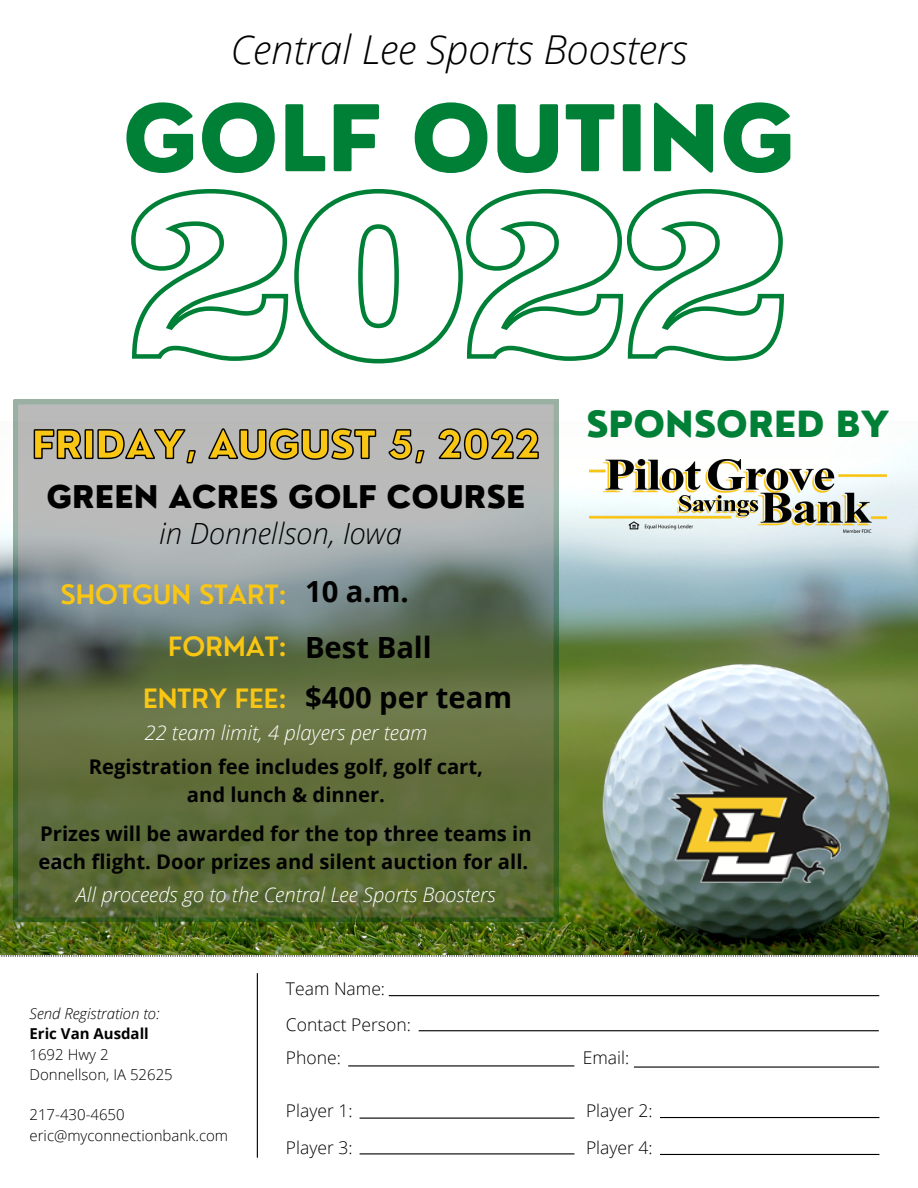
<style>
.page{position:relative;width:918px;height:1188px;background:#fff}
.page>*{position:absolute;margin:0;border:0;box-sizing:border-box;transform-origin:0 0}
.t1{font:800 89.4px "Nourd";color:#008037}
.t2{font:italic 300 39.9px "Open Sans";color:#000}
.t3{font:800 37.95px "Nourd";letter-spacing:-.01em;color:#fac614}
.t4{font:800 35.1px "Nourd";color:#008037}
.t5{font:800 30.45px "Nourd";color:#010101}
.t6{font:700 29.25px "Open Sans";color:#010101}
.t7{font:italic 300 29.25px "Open Sans";color:#010101}
.t8{font:600 25.95px "Nourd";color:#fac614}
.t9{font:700 20.25px "Open Sans";color:#010101}
.t10{font:italic 300 20.25px "Open Sans";color:#fff}
.t11{font:300 17.55px "Open Sans";color:#000}
.t12{font:300 15px "Open Sans";color:#000}
.t13{font:italic 300 15px "Open Sans";color:#000}
.t14{font:700 15px "Open Sans";color:#000}
</style>
<div class="page">
<img style="left:0;top:422px;width:918px;height:533px">
<hr style="left:348px;top:1065px;width:226px;height:1px;background:#000">
<hr style="left:634px;top:1066px;width:245px;height:2px;background:#000">
<hr style="left:257px;top:973px;width:1px;height:185px;background:#000">
<svg style="left:0;top:955px;width:918px;height:2px;background:#b6b6b6"></svg>
<hr style="left:389px;top:995px;width:490px;height:1px;background:#000">
<hr style="left:419px;top:1030px;width:460px;height:1px;background:#000">
<hr style="left:360px;top:1118px;width:214px;height:1px;background:#000">
<hr style="left:660px;top:1117px;width:219px;height:1px;background:#000">
<hr style="left:360px;top:1153px;width:214px;height:1px;background:#000">
<hr style="left:660px;top:1154px;width:219px;height:1px;background:#000">
<svg style="left:14px;top:400px;width:544px;height:522px;background:#768265"></svg>
<img style="left:589px;top:459px;width:297px;height:73px">
<img style="left:663px;top:702px;width:178px;height:181px">
<svg style="left:131px;top:189px;width:653px;height:175px"></svg>
<svg style="left:33px;top:427px;width:507px;height:50px;background:#a2a2a2"></svg>
<p class="t2" style="left:231px;top:22px;width:458px">Central Lee Sports Boosters</p>
<p class="t1" style="left:123px;top:82px;width:674px">GOLF OUTING</p>
<p class="t3" style="left:32px;top:420px;width:510px">FRIDAY, AUGUST 5, 2022</p>
<p class="t5" style="left:46px;top:478px;width:481px">GREEN ACRES GOLF COURSE</p>
<p class="t7" style="left:159px;top:513px;width:244px">in Donnellson, Iowa</p>
<p class="t8" style="left:61px;top:578px;width:228px">SHOTGUN START:</p>
<p class="t8" style="left:168px;top:630px;width:120px">FORMAT:</p>
<p class="t8" style="left:143px;top:682px;width:145px">ENTRY FEE:</p>
<p class="t6" style="left:305px;top:570px;width:105px">10 a.m.</p>
<p class="t6" style="left:305px;top:626px;width:128px">Best Ball</p>
<p class="t6" style="left:305px;top:676px;width:209px">$400 per team</p>
<p class="t10" style="left:144px;top:718px;width:285px">22 team limit, 4 players per team</p>
<p class="t9" style="left:89px;top:752px;width:396px">Registration fee includes golf, golf cart,</p>
<p class="t9" style="left:187px;top:780px;width:200px">and lunch &amp; dinner.</p>
<p class="t9" style="left:40px;top:820px;width:493px">Prizes will be awarded for the top three teams in</p>
<p class="t9" style="left:38px;top:848px;width:491px">each flight. Door prizes and silent auction for all.</p>
<p class="t10" style="left:76px;top:881px;width:421px">All proceeds go to the Central Lee Sports Boosters</p>
<p class="t4" style="left:586px;top:402px;width:305px">SPONSORED BY</p>
<p class="t13" style="left:30px;top:1003px;width:132px">Send Registration to:</p>
<p class="t14" style="left:30px;top:1023px;width:121px">Eric Van Ausdall</p>
<p class="t12" style="left:30px;top:1044px;width:81px">1692 Hwy 2</p>
<p class="t12" style="left:30px;top:1064px;width:145px">Donnellson, IA 52625</p>
<p class="t12" style="left:30px;top:1104px;width:97px">217-430-4650</p>
<p class="t12" style="left:30px;top:1125px;width:200px">eric@myconnectionbank.com</p>
<p class="t11" style="left:286px;top:976px;width:101px">Team Name:</p>
<p class="t11" style="left:286px;top:1012px;width:126px">Contact Person:</p>
<p class="t11" style="left:286px;top:1045px;width:56px">Phone:</p>
<p class="t11" style="left:583px;top:1045px;width:48px">Email:</p>
<p class="t11" style="left:286px;top:1098px;width:68px">Player 1:</p>
<p class="t11" style="left:586px;top:1098px;width:68px">Player 2:</p>
<p class="t11" style="left:286px;top:1135px;width:68px">Player 3:</p>
<p class="t11" style="left:586px;top:1135px;width:68px">Player 4:</p>
</div>
